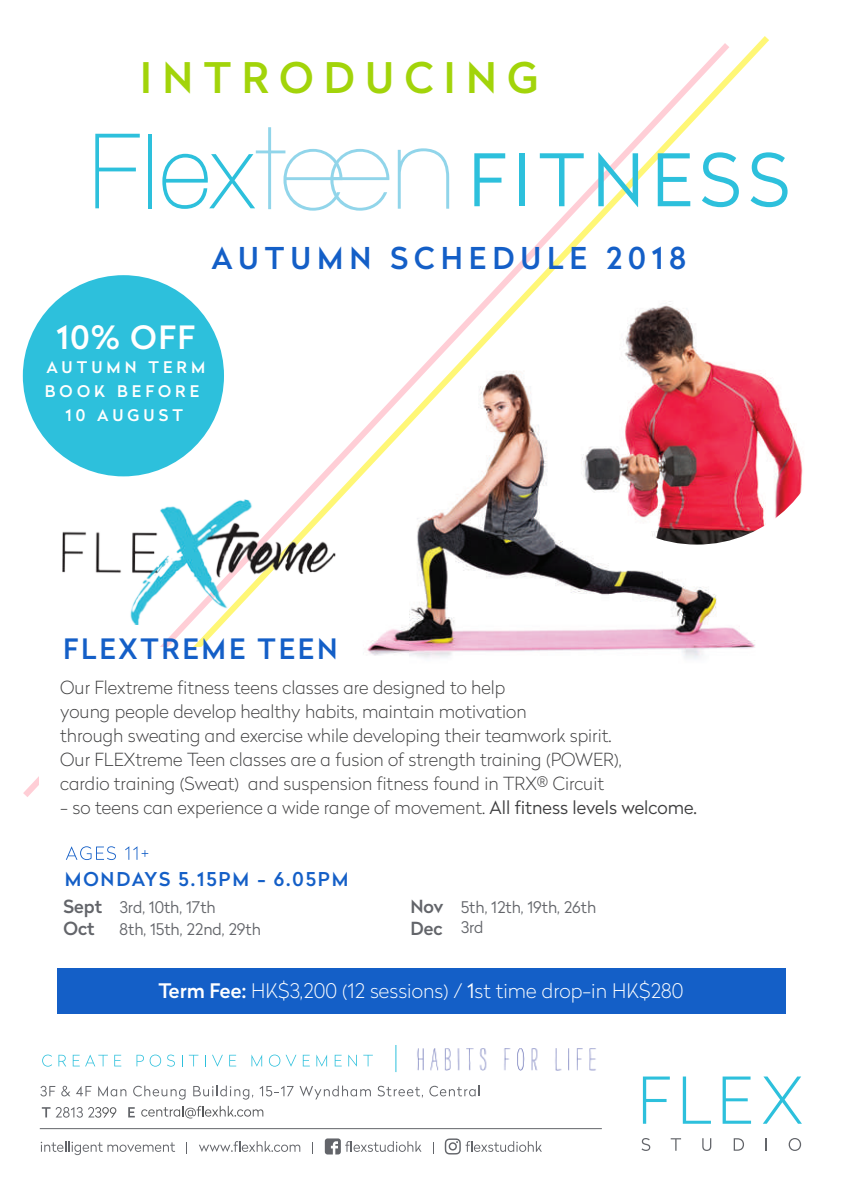
<style>
.page{position:relative;width:842px;height:1191px;background:#fff}
.page>*{position:absolute;margin:0;border:0;box-sizing:border-box;transform-origin:0 0}
.t1{font:300 72px "Radikal";letter-spacing:.1em;color:#2dc0dc}
.t2{font:500 42px "Radikal";letter-spacing:.25em;color:#a2d40a}
.t3{font:500 32px "Radikal";color:#fff}
.t4{font:500 30px "Radikal";letter-spacing:.2em;color:#145fc7}
.t5{font:500 28px "Radikal";letter-spacing:.1em;color:#145fc7}
.t6{font:100 20px "Radikal";letter-spacing:.005em;color:#fff}
.t7{font:500 19px "Radikal";letter-spacing:.1em;color:#145fc7}
.t8{font:100 18px/24px "Radikal";color:#3e3e3f}
.t9{font:500 18px/21.6px "Radikal";color:#63656a}
.t10{font:300 16px/20px "Radikal";color:#63656a}
.t11{font:500 16px/24px "Radikal";letter-spacing:.25em;color:#fff;text-align:center}
.s1{font-weight:300}
.s2{font-weight:500}
</style>
<div class="page">
<svg style="left:63px;top:36px;width:706px;height:611px"></svg>
<svg style="left:128px;top:1107px;width:7px;height:10px"></svg>
<svg style="left:42px;top:1107px;width:74px;height:10px"></svg>
<svg style="left:141px;top:1105px;width:122px;height:13px"></svg>
<svg style="left:95px;top:134px;width:45px;height:74px"></svg>
<hr style="left:148px;top:134px;width:4px;height:74px;background:#2dc0dc">
<svg style="left:162px;top:127px;width:227px;height:84px"></svg>
<svg style="left:398px;top:148px;width:51px;height:61px"></svg>
<svg style="left:41px;top:1141px;width:134px;height:14px"></svg>
<svg style="left:199px;top:1141px;width:101px;height:10px"></svg>
<svg style="left:325px;top:1138px;width:96px;height:16px"></svg>
<svg style="left:643px;top:1076px;width:27px;height:47px"></svg>
<svg style="left:683px;top:1076px;width:28px;height:47px"></svg>
<svg style="left:723px;top:1076px;width:28px;height:47px"></svg>
<svg style="left:763px;top:1076px;width:39px;height:47px"></svg>
<svg style="left:641px;top:1138px;width:9px;height:13px"></svg>
<svg style="left:671px;top:1138px;width:10px;height:12px"></svg>
<svg style="left:702px;top:1138px;width:9px;height:13px"></svg>
<svg style="left:734px;top:1138px;width:10px;height:12px"></svg>
<svg style="left:766px;top:1138px;width:1px;height:12px"></svg>
<svg style="left:789px;top:1138px;width:12px;height:13px"></svg>
<svg style="left:445px;top:1138px;width:97px;height:16px"></svg>
<hr style="left:40px;top:1128px;width:562px;height:1px;background:#63656a">
<svg style="left:66px;top:846px;width:50px;height:14px"></svg>
<svg style="left:125px;top:846px;width:23px;height:13px"></svg>
<div style="left:57px;top:968px;width:728px;height:45px;background:#145fc7"></div>
<img style="left:417px;top:1048px;width:179px;height:23px">
<svg style="left:42px;top:1054px;width:10px;height:12px"></svg>
<svg style="left:58px;top:1054px;width:8px;height:12px"></svg>
<svg style="left:73px;top:1054px;width:35px;height:12px"></svg>
<svg style="left:114px;top:1054px;width:7px;height:12px"></svg>
<svg style="left:137px;top:1054px;width:7px;height:12px"></svg>
<svg style="left:150px;top:1054px;width:11px;height:12px"></svg>
<svg style="left:167px;top:1054px;width:8px;height:12px"></svg>
<svg style="left:189px;top:1054px;width:9px;height:12px"></svg>
<svg style="left:212px;top:1054px;width:11px;height:12px"></svg>
<svg style="left:229px;top:1054px;width:7px;height:12px"></svg>
<svg style="left:251px;top:1054px;width:11px;height:12px"></svg>
<svg style="left:269px;top:1054px;width:11px;height:12px"></svg>
<svg style="left:286px;top:1054px;width:10px;height:12px"></svg>
<svg style="left:303px;top:1054px;width:7px;height:12px"></svg>
<svg style="left:316px;top:1054px;width:11px;height:12px"></svg>
<svg style="left:335px;top:1054px;width:7px;height:12px"></svg>
<svg style="left:348px;top:1054px;width:9px;height:12px"></svg>
<svg style="left:363px;top:1054px;width:10px;height:12px"></svg>
<svg style="left:396px;top:1045px;width:1px;height:27px"></svg>
<svg style="left:40px;top:1085px;width:15px;height:11px"></svg>
<svg style="left:61px;top:1085px;width:9px;height:11px"></svg>
<svg style="left:76px;top:1086px;width:15px;height:10px"></svg>
<svg style="left:98px;top:1086px;width:28px;height:10px"></svg>
<svg style="left:133px;top:1085px;width:53px;height:14px"></svg>
<svg style="left:193px;top:1085px;width:60px;height:14px"></svg>
<svg style="left:260px;top:1086px;width:34px;height:10px"></svg>
<svg style="left:300px;top:1085px;width:71px;height:14px"></svg>
<svg style="left:378px;top:1085px;width:45px;height:13px"></svg>
<svg style="left:429px;top:1085px;width:51px;height:11px"></svg>
<img style="left:309px;top:332px;width:453px;height:327px">
<img style="left:62px;top:498px;width:274px;height:128px">
<img style="left:567px;top:285px;width:236px;height:259px">
<div style="left:23px;top:275px;width:201px;height:201px;background:#2dc0dc;border-radius:50%"></div>
<h2 class="t2" style="left:140px;top:48px;width:400px">INTRODUCING</h2>
<h1 class="t1" style="left:468px;top:130px;width:323px">FITNESS</h1>
<h3 class="t4" style="left:211px;top:236px;width:476px">AUTUMN SCHEDULE 2018</h3>
<h3 class="t3" style="left:57px;top:314px;width:140px">10% OFF</h3>
<p class="t11" style="left:45px;top:354px;width:162px">AUTUMN TERM<br>BOOK BEFORE<br>10 AUGUST</p>
<h3 class="t5" style="left:63px;top:628px;width:276px">FLEXTREME TEEN</h3>
<p class="t8" style="left:60px;top:675px;width:563px">Our Flextreme fitness teens classes are designed to help<br>young people develop healthy habits, maintain motivation<br>through sweating and exercise while developing their teamwork spirit.<br>Our FLEXtreme Teen classes are a fusion of strength training (POWER), cardio training (Sweat) and suspension fitness found in TRX® Circuit</p>
<p class="t8" style="left:60px;top:794px;width:638px">- so teens can experience a wide range of movement. <span class="s1">All fitness levels welcome.</span></p>
<p class="t7" style="left:65px;top:865px;width:285px">MONDAYS 5.15PM - 6.05PM</p>
<p class="t9" style="left:64px;top:895px;width:40px">Sept<br>Oct</p>
<p class="t10" style="left:120px;top:896px;width:98px">3rd, 10th, 17th</p>
<p class="t10" style="left:120px;top:918px;width:143px">8th, 15th, 22nd, 29th</p>
<p class="t9" style="left:410px;top:895px;width:35px">Nov<br>Dec</p>
<p class="t10" style="left:461px;top:896px;width:137px">5th, 12th, 19th, 26th<br>3rd</p>
<p class="t6" style="left:158px;top:976px;width:526px"><span class="s2">Term Fee:</span> HK$3,200 (12 sessions) / <span class="s1">1</span>st time drop-in HK$280</p>
</div>
